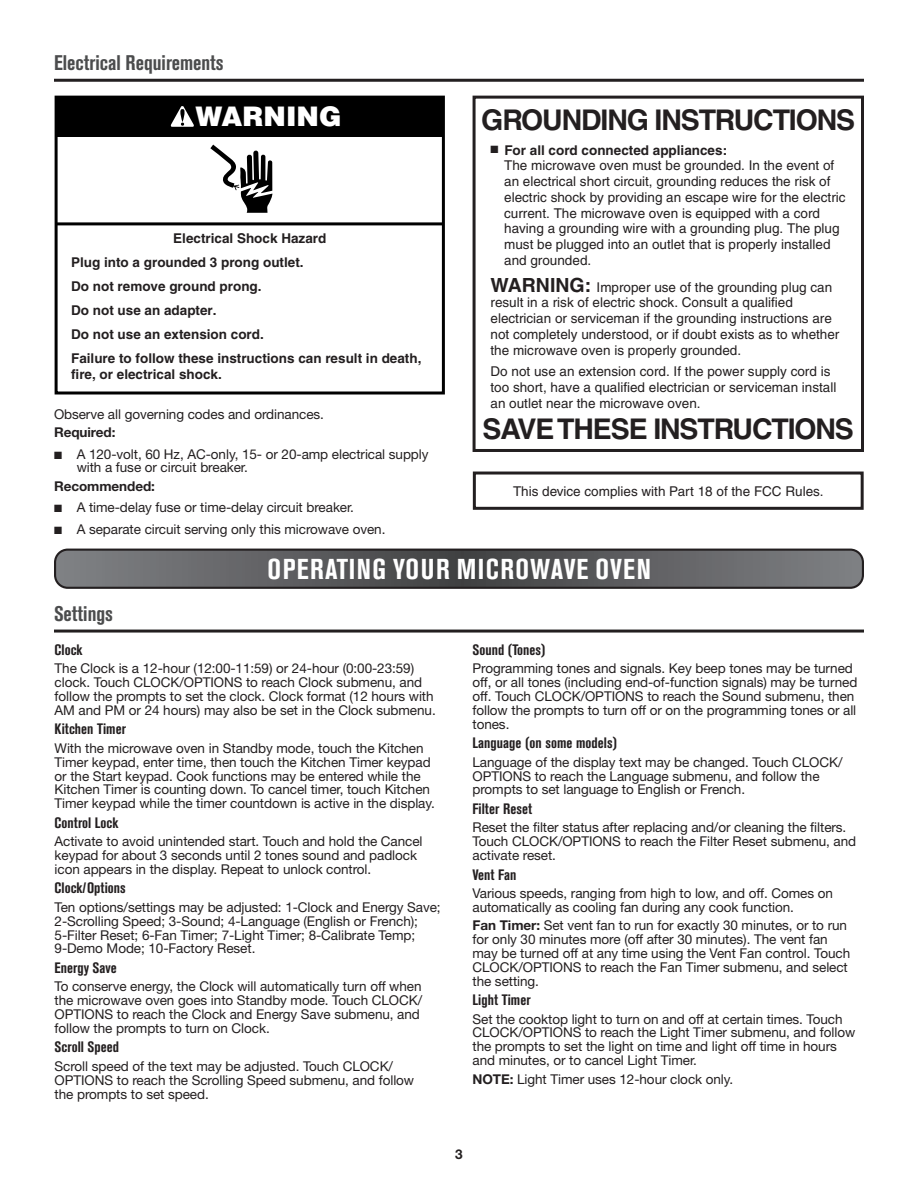
<style>
.page{position:relative;width:918px;height:1188px;background:#fff}
.page>*{position:absolute;margin:0;border:0;box-sizing:border-box;transform-origin:0 0}
.t1{font:700 28.5px "Helvetica";letter-spacing:-.04em;color:#231f20}
.Heading_1_Cook{font:700 condensed 28.5px "Akzidenz Grotesk Pro";letter-spacing:.05em;color:#fff}
.t2{font:900 27px "Helvetica";color:#fff}
.Heading_2_Cook{font:700 condensed 21px "Akzidenz Grotesk Pro";color:#4b4c4d}
.Heading_3{font:700 condensed 15px "Akzidenz Grotesk Pro";letter-spacing:.005em;color:#231f20}
.Body{font:13.5px/13.8px "Helvetica Neue";letter-spacing:-.005em;color:#231f20}
.t3{font:13.5px/15.8px "Helvetica";color:#231f20}
.t4{font:700 13.5px/24px "Helvetica";color:#231f20}
.Body_Bold{font:700 13.5px "Helvetica Neue";letter-spacing:-.005em;color:#231f20}
.Page_Number_Center{font:700 13.5px "Helvetica Neue";color:#231f20}
.s1{font-weight:700}
.s2{font-weight:700;font-size:19.5px}
</style>
<div class="page">
<hr style="left:54px;top:79px;width:810px;height:3px;background:#231f20">
<svg style="left:210px;top:145px;width:63px;height:68px"></svg>
<div style="left:56px;top:97px;width:387px;height:39px;background:#000"></div>
<hr style="left:56px;top:222px;width:387px;height:3px;background:#000">
<svg style="left:171px;top:106px;width:23px;height:21px"></svg>
<div style="left:55px;top:96px;width:390px;height:298px;border:3px solid #000"></div>
<div style="left:473px;top:96px;width:391px;height:356px;border:3px solid #231f20"></div>
<div style="left:473px;top:472px;width:391px;height:38px;border:3px solid #231f20"></div>
<svg style="left:55px;top:550px;width:808px;height:36px;background:#616264"></svg>
<div style="left:54px;top:549px;width:810px;height:40px;border:2px solid #231f20;border-radius:13px"></div>
<hr style="left:54px;top:630px;width:810px;height:3px;background:#231f20">
<h2 class="Heading_2_Cook" style="left:54px;top:49px;width:171px">Electrical Requirements</h2>
<p class="t2" style="left:195px;top:99px;width:148px">WARNING</p>
<p class="t1" style="left:481px;top:103px;width:375px">GROUNDING INSTRUCTIONS</p>
<p class="t4" style="left:71px;top:226px;width:352px;text-indent:102px">Electrical Shock Hazard<br>Plug into a grounded 3 prong outlet.<br>Do not remove ground prong.<br>Do not use an adapter.<br>Do not use an extension cord.<br>Failure to follow these instructions can result in death,</p>
<p class="t4" style="left:71px;top:362px;width:152px">fire, or electrical shock.</p>
<p class="Body" style="left:54px;top:407px;width:271px">Observe all governing codes and ordinances.</p>
<p class="Body_Bold" style="left:54px;top:424px;width:63px">Required:</p>
<p class="Body" style="left:77px;top:447px;width:353px;text-indent:-23px">■ A 120-volt, 60 Hz, AC-only, 15- or 20-amp electrical supply with a fuse or circuit breaker.</p>
<p class="Body_Bold" style="left:54px;top:478px;width:102px">Recommended:</p>
<p class="Body" style="left:54px;top:500px;width:302px">■ A time-delay fuse or time-delay circuit breaker.</p>
<p class="Body" style="left:54px;top:522px;width:333px">■ A separate circuit serving only this microwave oven.</p>
<p class="t3" style="left:504px;top:142px;width:343px;text-indent:-14px">■ <span class="s1">For all cord connected appliances:<br></span>The microwave oven must be grounded. In the event of an electrical short circuit, grounding reduces the risk of electric shock by providing an escape wire for the electric current. The microwave oven is equipped with a cord having a grounding wire with a grounding plug. The plug must be plugged into an outlet that is properly installed and grounded.</p>
<p class="t3" style="left:491px;top:279px;width:350px"><span class="s2">WARNING:</span> Improper use of the grounding plug can result in a risk of electric shock. Consult a qualified electrician or serviceman if the grounding instructions are not completely understood, or if doubt exists as to whether the microwave oven is properly grounded.</p>
<p class="t3" style="left:491px;top:364px;width:347px">Do not use an extension cord. If the power supply cord is too short, have a qualified electrician or serviceman install an outlet near the microwave oven.</p>
<p class="t1" style="left:483px;top:412px;width:373px">SAVE THESE INSTRUCTIONS</p>
<p class="t3" style="left:513px;top:484px;width:312px">This device complies with Part 18 of the FCC Rules.</p>
<h1 class="Heading_1_Cook" style="left:268px;top:551px;width:385px">OPERATING YOUR MICROWAVE OVEN</h1>
<h2 class="Heading_2_Cook" style="left:54px;top:600px;width:61px">Settings</h2>
<h3 class="Heading_3" style="left:55px;top:640px;width:29px">Clock</h3>
<p class="Body" style="left:55px;top:661px;width:383px">The Clock is a 12-hour (12:00-11:59) or 24-hour (0:00-23:59) clock. Touch CLOCK/OPTIONS to reach Clock submenu, and follow the prompts to set the clock. Clock format (12 hours with AM and PM or 24 hours) may also be set in the Clock submenu.</p>
<h3 class="Heading_3" style="left:55px;top:720px;width:73px">Kitchen Timer</h3>
<p class="Body" style="left:55px;top:741px;width:382px">With the microwave oven in Standby mode, touch the Kitchen Timer keypad, enter time, then touch the Kitchen Timer keypad or the Start keypad. Cook functions may be entered while the Kitchen Timer is counting down. To cancel timer, touch Kitchen Timer keypad while the timer countdown is active in the display.</p>
<h3 class="Heading_3" style="left:55px;top:813px;width:65px">Control Lock</h3>
<p class="Body" style="left:55px;top:834px;width:370px">Activate to avoid unintended start. Touch and hold the Cancel keypad for about 3 seconds until 2 tones sound and padlock icon appears in the display. Repeat to unlock control.</p>
<h3 class="Heading_3" style="left:55px;top:879px;width:73px">Clock/Options</h3>
<p class="Body" style="left:55px;top:900px;width:388px">Ten options/settings may be adjusted: 1-Clock and Energy Save; 2-Scrolling Speed; 3-Sound; 4-Language (English or French); 5-Filter Reset; 6-Fan Timer; 7-Light Timer; 8-Calibrate Temp; 9-Demo Mode; 10-Factory Reset.</p>
<h3 class="Heading_3" style="left:55px;top:958px;width:64px">Energy Save</h3>
<p class="Body" style="left:55px;top:979px;width:369px">To conserve energy, the Clock will automatically turn off when the microwave oven goes into Standby mode. Touch CLOCK/ OPTIONS to reach the Clock and Energy Save submenu, and follow the prompts to turn on Clock.</p>
<h3 class="Heading_3" style="left:55px;top:1038px;width:66px">Scroll Speed</h3>
<p class="Body" style="left:55px;top:1059px;width:361px">Scroll speed of the text may be adjusted. Touch CLOCK/<br>OPTIONS to reach the Scrolling Speed submenu, and follow the prompts to set speed.</p>
<h3 class="Heading_3" style="left:472px;top:640px;width:75px">Sound (Tones)</h3>
<p class="Body" style="left:472px;top:661px;width:386px">Programming tones and signals. Key beep tones may be turned off, or all tones (including end-of-function signals) may be turned off. Touch CLOCK/OPTIONS to reach the Sound submenu, then follow the prompts to turn off or on the programming tones or all tones.</p>
<h3 class="Heading_3" style="left:472px;top:733px;width:146px">Language (on some models)</h3>
<p class="Body" style="left:472px;top:755px;width:372px">Language of the display text may be changed. Touch CLOCK/<br>OPTIONS to reach the Language submenu, and follow the prompts to set language to English or French.</p>
<h3 class="Heading_3" style="left:472px;top:799px;width:61px">Filter Reset</h3>
<p class="Body" style="left:472px;top:820px;width:385px">Reset the filter status after replacing and/or cleaning the filters.<br>Touch CLOCK/OPTIONS to reach the Filter Reset submenu, and activate reset.</p>
<h3 class="Heading_3" style="left:472px;top:865px;width:45px">Vent Fan</h3>
<p class="Body" style="left:472px;top:886px;width:362px">Various speeds, ranging from high to low, and off. Comes on automatically as cooling fan during any cook function.</p>
<p class="Body" style="left:472px;top:918px;width:379px"><span class="s1">Fan Timer:</span> Set vent fan to run for exactly 30 minutes, or to run for only 30 minutes more (off after 30 minutes). The vent fan may be turned off at any time using the Vent Fan control. Touch CLOCK/OPTIONS to reach the Fan Timer submenu, and select the setting.</p>
<h3 class="Heading_3" style="left:472px;top:990px;width:60px">Light Timer</h3>
<p class="Body" style="left:472px;top:1012px;width:384px">Set the cooktop light to turn on and off at certain times. Touch CLOCK/OPTIONS to reach the Light Timer submenu, and follow the prompts to set the light on time and light off time in hours and minutes, or to cancel Light Timer.</p>
<p class="Body" style="left:472px;top:1072px;width:262px"><span class="s1">NOTE:</span> Light Timer uses 12-hour clock only.</p>
<p class="Page_Number_Center" style="left:455px;top:1146px;width:9px">3</p>
</div>
